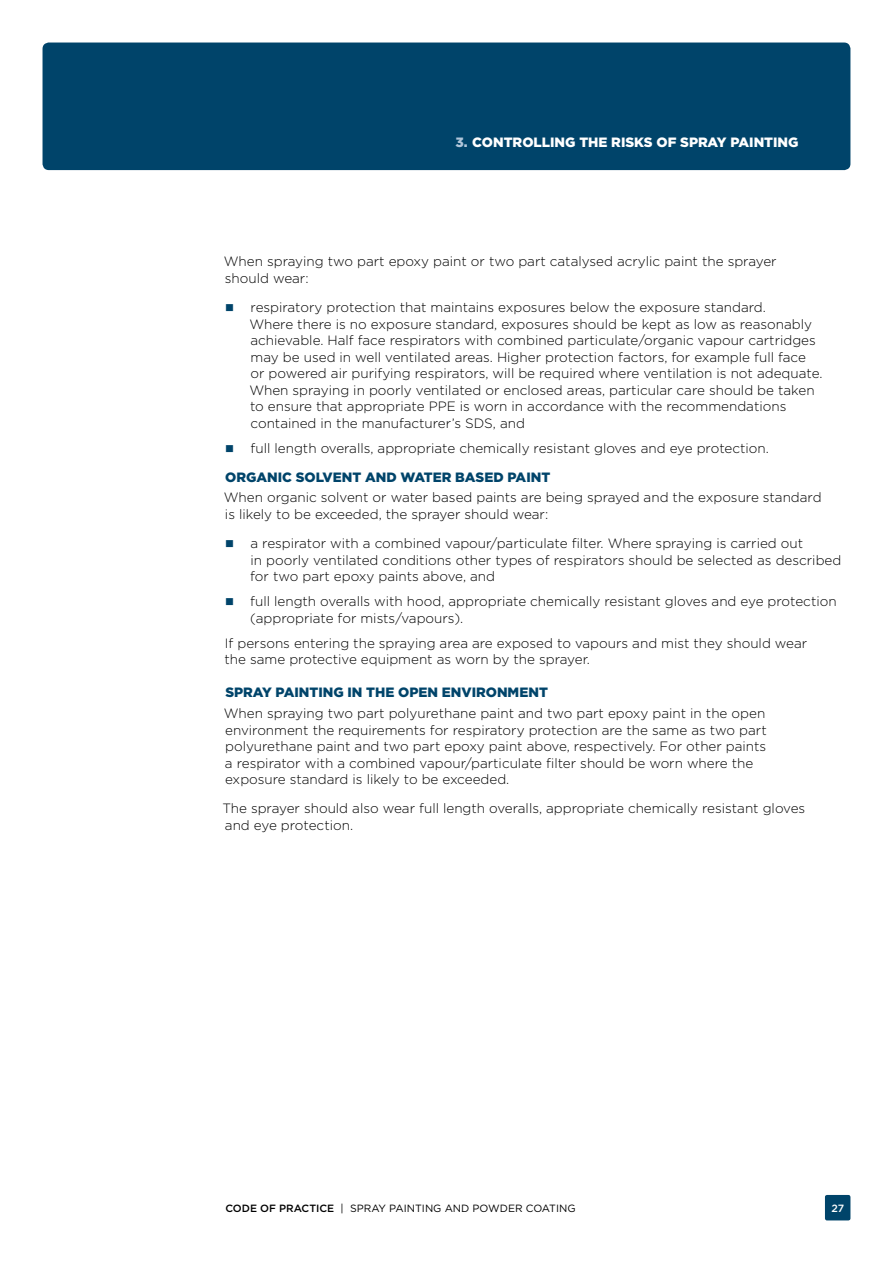
<style>
.page{position:relative;width:893px;height:1263px;background:#fff}
.page>*{position:absolute;margin:0;border:0;box-sizing:border-box;transform-origin:0 0}
.t1{font:300 13.5px/16.5px "Gotham";color:#000}
.t2{font:900 13.5px "Gotham";color:#00446a}
.t3{font:900 13.5px "Gotham";color:#fff}
.t4{font:10.5px "Gotham";color:#000}
.t5{font:500 10.5px "Gotham";color:#fff}
.s1{color:#b1c6da}
.s2{font-weight:500}
</style>
<div class="page">
<div style="left:43px;top:43px;width:807px;height:127px;background:#00446a;border-radius:6px"></div>
<div style="left:825px;top:1195px;width:25px;height:25px;background:#00446a;border-radius:2px"></div>
<p class="t3" style="left:456px;top:137px;width:344px"><span class="s1">3.</span> CONTROLLING THE RISKS OF SPRAY PAINTING</p>
<p class="t1" style="left:224px;top:254px;width:554px">When spraying two part epoxy paint or two part catalysed acrylic paint the sprayer should wear:</p>
<p class="t1" style="left:249px;top:300px;width:575px">respiratory protection that maintains exposures below the exposure standard.<br>Where there is no exposure standard, exposures should be kept as low as reasonably achievable. Half face respirators with combined particulate/organic vapour cartridges may be used in well ventilated areas. Higher protection factors, for example full face<br>or powered air purifying respirators, will be required where ventilation is not adequate.<br>When spraying in poorly ventilated or enclosed areas, particular care should be taken to ensure that appropriate PPE is worn in accordance with the recommendations contained in the manufacturer’s SDS, and</p>
<p class="t1" style="left:251px;top:440px;width:520px">full length overalls, appropriate chemically resistant gloves and eye protection.</p>
<p class="t2" style="left:225px;top:471px;width:327px">ORGANIC SOLVENT AND WATER BASED PAINT</p>
<p class="t1" style="left:224px;top:490px;width:599px">When organic solvent or water based paints are being sprayed and the exposure standard is likely to be exceeded, the sprayer should wear:</p>
<p class="t1" style="left:250px;top:536px;width:593px">a respirator with a combined vapour/particulate filter. Where spraying is carried out<br>in poorly ventilated conditions other types of respirators should be selected as described for two part epoxy paints above, and</p>
<p class="t1" style="left:250px;top:594px;width:588px">full length overalls with hood, appropriate chemically resistant gloves and eye protection (appropriate for mists/vapours).</p>
<p class="t1" style="left:225px;top:635px;width:584px">If persons entering the spraying area are exposed to vapours and mist they should wear the same protective equipment as worn by the sprayer.</p>
<p class="t2" style="left:225px;top:686px;width:324px">SPRAY PAINTING IN THE OPEN ENVIRONMENT</p>
<p class="t1" style="left:224px;top:706px;width:544px">When spraying two part polyurethane paint and two part epoxy paint in the open environment the requirements for respiratory protection are the same as two part polyurethane paint and two part epoxy paint above, respectively. For other paints a respirator with a combined vapour/particulate filter should be worn where the exposure standard is likely to be exceeded.</p>
<p class="t1" style="left:222px;top:801px;width:584px">The sprayer should also wear full length overalls, appropriate chemically resistant gloves and eye protection.</p>
<p class="t4" style="left:225px;top:1203px;width:352px"><span class="s2">CODE OF PRACTICE</span> | SPRAY PAINTING AND POWDER COATING</p>
<p class="t5" style="left:831px;top:1203px;width:14px">27</p>
</div>
